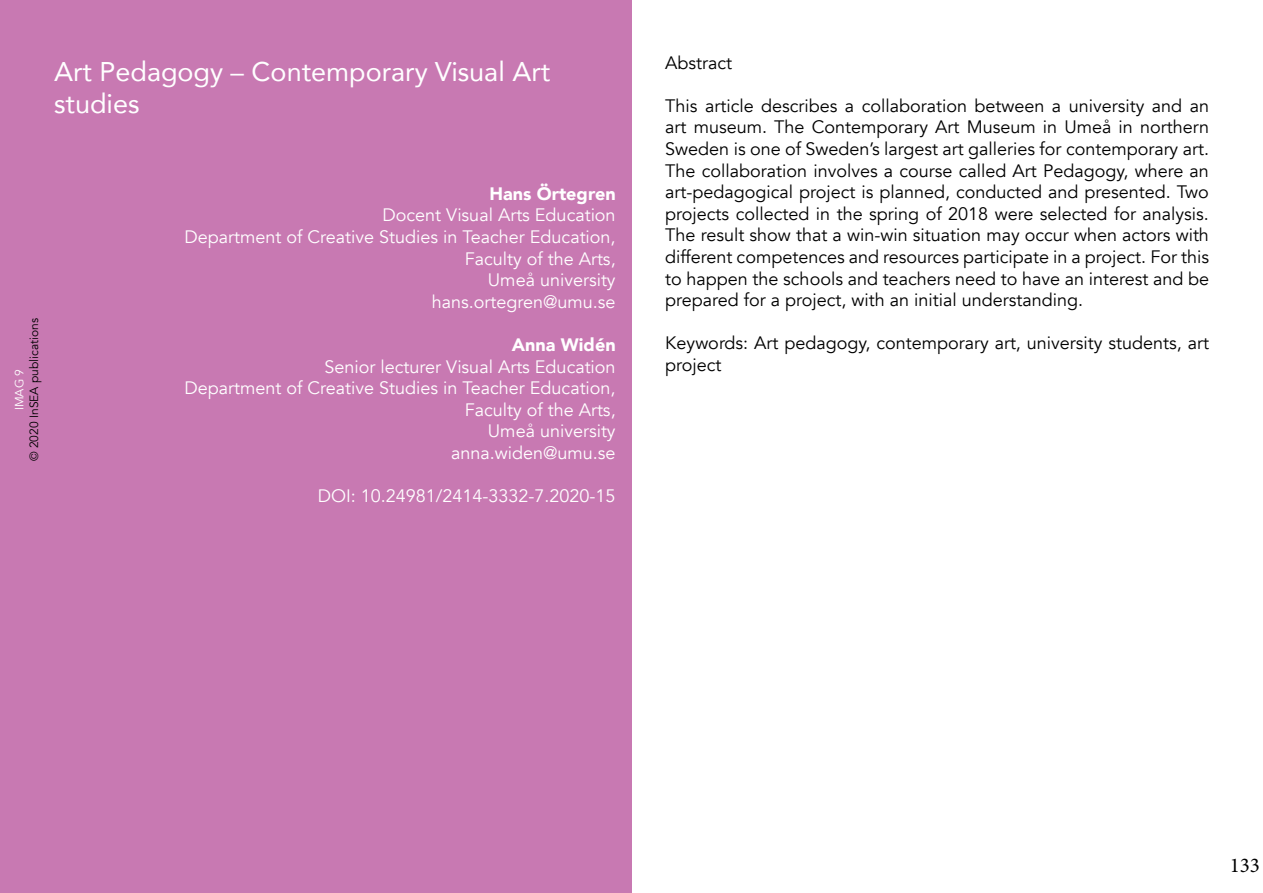
<style>
.page{position:relative;width:1263px;height:893px;background:#fff}
.page>*{position:absolute;margin:0;border:0;box-sizing:border-box;transform-origin:0 0}
.t1{font:27px/32.4px "Avenir";color:#fff}
.t2{font:21px "Minion Pro";color:#000}
.t3{font:18px/21.6px "Avenir";color:#000;text-align:justify}
.t4{font:18px/21.6px "Avenir";color:#fff;text-align:right}
.t5{font:900 18px "Avenir";color:#fff}
.t6{font:12px "Avenir";color:#000}
.t7{font:12px "Avenir";color:#fff}
</style>
<div class="page">
<div style="left:0;top:0;width:631px;height:893px;background:#c879b2"></div>
<h1 class="t1" style="left:54px;top:55px;width:498px">Art Pedagogy – Contemporary Visual Art studies</h1>
<p class="t6" style="left:27px;top:461px;width:145px;rotate:-90deg">© 2020 InSEA publications</p>
<p class="t7" style="left:12px;top:410px;width:43px;rotate:-90deg">IMAG 9</p>
<p class="t5" style="left:489px;top:178px;width:128px">Hans Örtegren</p>
<p class="t4" style="left:185px;top:205px;width:432px">Docent Visual Arts Education<br>Department of Creative Studies in Teacher Education,<br>Faculty of the Arts,<br>Umeå university<br>hans.ortegren@umu.se</p>
<p class="t5" style="left:512px;top:329px;width:105px">Anna Widén</p>
<p class="t4" style="left:185px;top:356px;width:432px">Senior lecturer Visual Arts Education<br>Department of Creative Studies in Teacher Education,<br>Faculty of the Arts,<br>Umeå university<br>anna.widen@umu.se</p>
<p class="t4" style="left:318px;top:486px;width:299px">DOI: 10.24981/2414-3332-7.2020-15</p>
<p class="t3" style="left:665px;top:52px;width:68px">Abstract</p>
<p class="t3" style="left:665px;top:95px;width:545px">This article describes a collaboration between a university and an art museum. The Contemporary Art Museum in Umeå in northern Sweden is one of Sweden’s largest art galleries for contemporary art.<br>The collaboration involves a course called Art Pedagogy, where an art-pedagogical project is planned, conducted and presented. Two projects collected in the spring of 2018 were selected for analysis.<br>The result show that a win-win situation may occur when actors with different competences and resources participate in a project. For this to happen the schools and teachers need to have an interest and be prepared for a project, with an initial understanding.</p>
<p class="t3" style="left:665px;top:333px;width:545px">Keywords: Art pedagogy, contemporary art, university students, art project</p>
<p class="t2" style="left:1230px;top:852px;width:32px">133</p>
</div>
